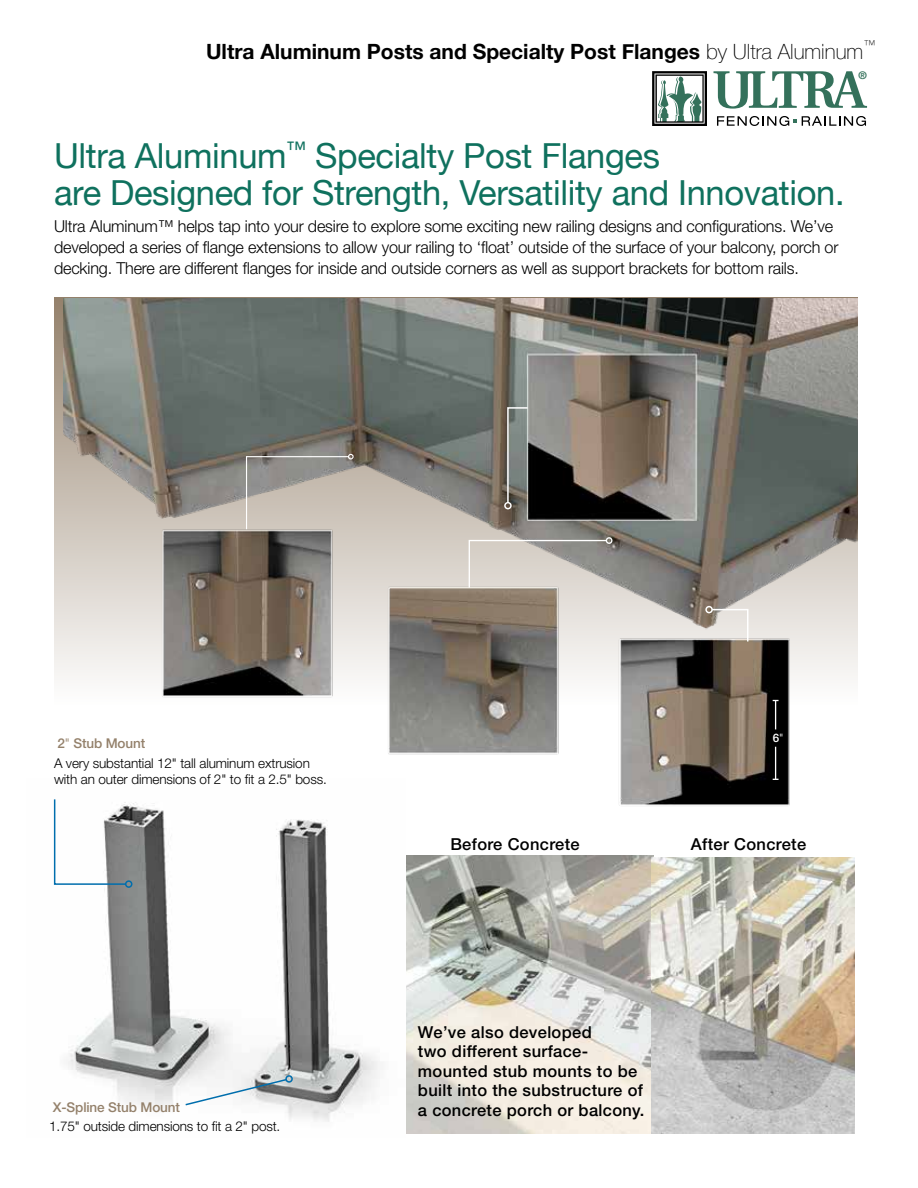
<style>
.page{position:relative;width:918px;height:1188px;background:#fff}
.page>*{position:absolute;margin:0;border:0;box-sizing:border-box;transform-origin:0 0}
.t1{font:34.5px/37.5px "Helvetica Neue";letter-spacing:-.01em;color:#0f715e}
.t2{font:700 21px "Helvetica Neue";color:#000}
.t3{font:300 16.5px/21px "Helvetica Neue LT Std";letter-spacing:-.01em;color:#000}
.t4{font:500 16.5px/19.5px "Helvetica Neue LT Std";letter-spacing:.02em;color:#000}
.t5{font:300 13.5px/19.2px "Helvetica Neue LT Std";letter-spacing:-.01em;color:#000}
.t6{font:500 13.5px "Helvetica Neue LT Std";letter-spacing:-.01em;color:#94816b}
.t7{font:100 12.3px "Helvetica Neue";color:#000}
.t8{font:500 11.7px "Helvetica Neue LT Std";color:#fff}
.t9{font:700 10.5px "Helvetica Neue";color:#34715b}
.s1{font-weight:100}
.s2{font-weight:500;color:#94816b}
.s3{color:#94816b}
.s4{font-weight:300}
</style>
<div class="page">
<img style="left:406px;top:855px;width:247px;height:279px">
<svg style="left:652px;top:71px;width:55px;height:55px"></svg>
<svg style="left:717px;top:116px;width:149px;height:10px"></svg>
<svg style="left:714px;top:71px;width:153px;height:38px"></svg>
<img style="left:64px;top:298px;width:794px;height:508px">
<img style="left:64px;top:778px;width:341px;height:344px">
<svg style="left:184px;top:1078px;width:104px;height:29px"></svg>
<div style="left:285px;top:1075px;width:8px;height:8px;border:2px solid #006ead;border-radius:3px"></div>
<svg style="left:53px;top:798px;width:74px;height:88px"></svg>
<div style="left:125px;top:880px;width:7px;height:8px;border:2px solid #006ead;border-radius:50%"></div>
<svg style="left:245px;top:454px;width:109px;height:76px"></svg>
<svg style="left:506px;top:406px;width:23px;height:98px"></svg>
<div style="left:504px;top:502px;width:8px;height:7px;border:2px solid #fff;border-radius:50%"></div>
<svg style="left:711px;top:608px;width:38px;height:35px"></svg>
<div style="left:705px;top:606px;width:8px;height:7px;border:2px solid #fff;border-radius:50%"></div>
<svg style="left:773px;top:700px;width:6px;height:29px"></svg>
<hr style="left:775px;top:747px;width:1px;height:32px;background:#fff">
<svg style="left:468px;top:539px;width:140px;height:50px"></svg>
<div style="left:606px;top:537px;width:6px;height:7px;border:1px solid #fff;border-radius:50%"></div>
<img style="left:651px;top:858px;width:203px;height:276px">
<p class="t7" style="left:863px;top:36px;width:14px">™</p>
<p class="t9" style="left:858px;top:67px;width:10px">®</p>
<p class="t2" style="left:206px;top:35px;width:659px">Ultra Aluminum Posts and Specialty Post Flanges <span class="s1">by Ultra Aluminum</span></p>
<h1 class="t1" style="left:54px;top:139px;width:792px">Ultra Aluminum<sup>™</sup> Specialty Post Flanges<br>are Designed for Strength, Versatility and Innovation.</h1>
<p class="t3" style="left:54px;top:215px;width:786px">Ultra Aluminum™ helps tap into your desire to explore some exciting new railing designs and configurations. We’ve developed a series of flange extensions to allow your railing to ‘float’ outside of the surface of your balcony, porch or decking. There are different flanges for inside and outside corners as well as support brackets for bottom rails.</p>
<p class="t5" style="left:54px;top:734px;width:257px"><span class="s2">2</span><span class="s3">"</span> <span class="s2">Stub Mount<br></span>A very substantial 12" tall aluminum extrusion</p>
<p class="t5" style="left:54px;top:769px;width:274px">with an outer dimensions of 2" to fit a 2.5" boss.</p>
<p class="t6" style="left:53px;top:1099px;width:129px">X-Spline Stub Mount</p>
<p class="t5" style="left:49px;top:1116px;width:233px">1.75" outside dimensions to fit a 2" post.</p>
<p class="t8" style="left:773px;top:731px;width:12px">6<span class="s4">"</span></p>
<p class="t4" style="left:450px;top:834px;width:131px">Before Concrete</p>
<p class="t4" style="left:691px;top:834px;width:117px">After Concrete</p>
<p class="t4" style="left:418px;top:1022px;width:228px">We’ve also developed<br>two different surface&shy;mounted stub mounts to be built into the substructure of a concrete porch or balcony.</p>
</div>
